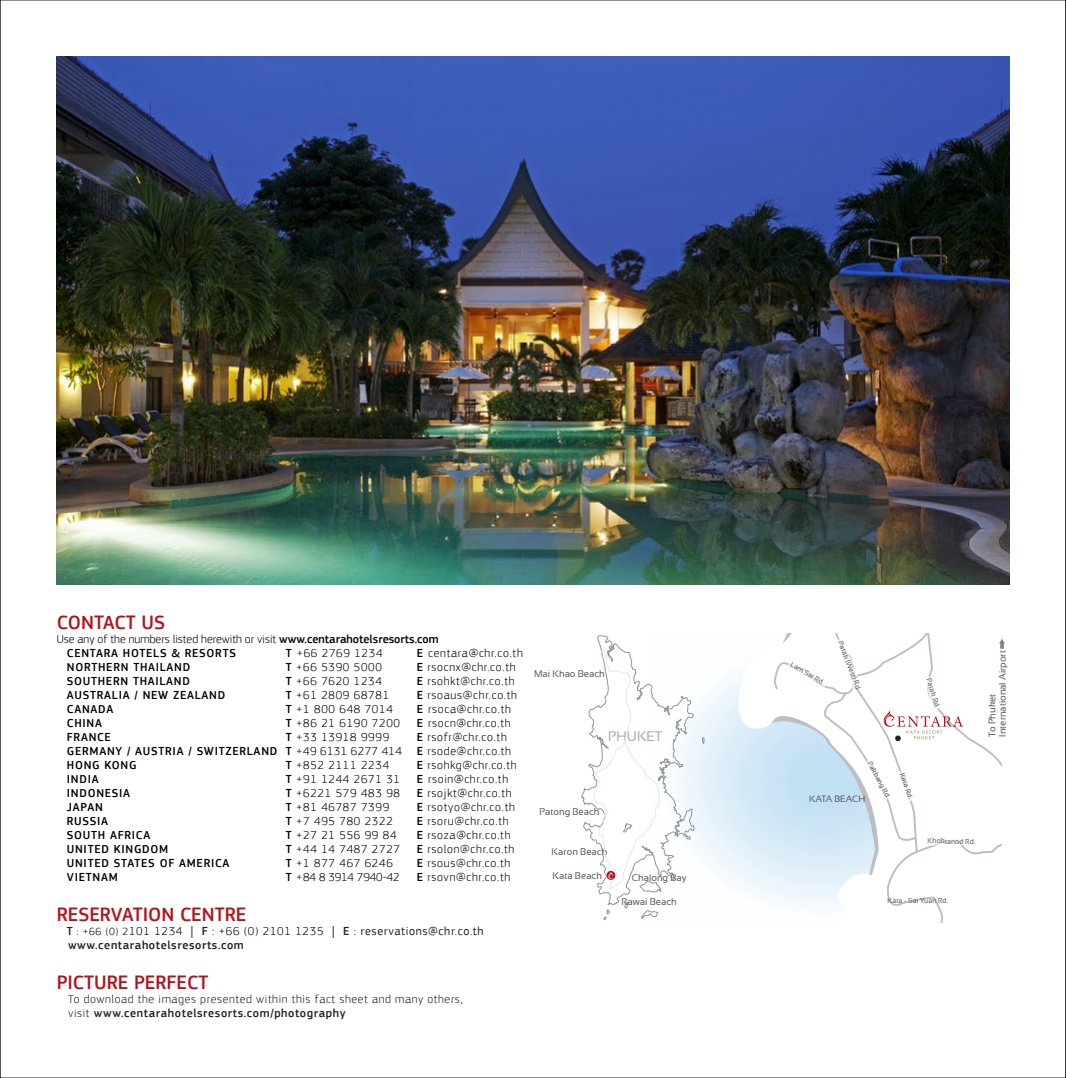
<style>
.page{position:relative;width:1066px;height:1078px;background:#fff}
.page>*{position:absolute;margin:0;border:0;box-sizing:border-box;transform-origin:0 0}
.t1{font:500 20px "PF Square Sans Pro";color:#b5121b}
.t2{font:13.8px "Sansation";color:#a7a9ac}
.t3{font:300 12px/14px "PF Square Sans Pro";letter-spacing:.06em;color:#000}
.t4{font:500 12px/14px "PF Square Sans Pro";letter-spacing:.06em;color:#000}
.t5{font:300 12px/14.4px "PF Square Sans Pro";letter-spacing:.05em;color:#231f20}
.t6{font:500 12px/14px "PF Square Sans Pro";letter-spacing:.05em;color:#231f20}
.t7{font:300 12px "PF Square Sans Pro";letter-spacing:-.005em;color:#000}
.t8{font:9.6px/10px "Sansation";color:#58595b}
.t9{font:9.2px "Sansation";color:#58595b}
.t10{font:7px "Sansation";color:#58595b}
.s1{font-weight:300}
.s2{font-weight:500}
.s3{font-weight:300;font-size:10.8px;color:#000}
.s4{font-weight:300;color:#000}
.s5{font-family:"Minion Pro";font-weight:400;color:#000}
.s6{font-weight:400}
</style>
<div class="page">
<svg style="left:695px;top:681px;width:36px;height:196px"></svg>
<svg style="left:731px;top:672px;width:42px;height:226px"></svg>
<svg style="left:701px;top:737px;width:3px;height:6px"></svg>
<svg style="left:581px;top:635px;width:114px;height:285px"></svg>
<svg style="left:773px;top:633px;width:232px;height:289px"></svg>
<img style="left:57px;top:57px;width:952px;height:527px">
<h1 class="t1" style="left:57px;top:610px;width:110px">CONTACT US</h1>
<p class="t4" style="left:67px;top:632px;width:373px;text-indent:-10px"><span class="s1">Use any of the numbers listed herewith or visit</span> www.centarahotelsresorts.com<br>CENTARA HOTELS &amp; RESORTS</p>
<p class="t3" style="left:286px;top:645px;width:98px"><span class="s2">T</span> +66 2769 1234</p>
<p class="t3" style="left:417px;top:645px;width:108px"><span class="s2">E</span> centara@chr.co.th</p>
<p class="t4" style="left:67px;top:660px;width:125px">NORTHERN THAILAND</p>
<p class="t3" style="left:286px;top:659px;width:98px"><span class="s2">T</span> +66 5390 5000</p>
<p class="t3" style="left:417px;top:659px;width:100px"><span class="s2">E</span> rsocnx@chr.co.th</p>
<p class="t4" style="left:67px;top:674px;width:125px">SOUTHERN THAILAND</p>
<p class="t3" style="left:286px;top:673px;width:98px"><span class="s2">T</span> +66 7620 1234</p>
<p class="t3" style="left:417px;top:673px;width:99px"><span class="s2">E</span> rsohkt@chr.co.th</p>
<p class="t4" style="left:67px;top:688px;width:160px">AUSTRALIA / NEW ZEALAND</p>
<p class="t3" style="left:286px;top:687px;width:105px"><span class="s2">T</span> +61 2809 68781</p>
<p class="t3" style="left:417px;top:687px;width:102px"><span class="s2">E</span> rsoaus@chr.co.th</p>
<p class="t4" style="left:67px;top:702px;width:48px">CANADA</p>
<p class="t3" style="left:286px;top:701px;width:109px"><span class="s2">T</span> +1 800 648 7014</p>
<p class="t3" style="left:417px;top:701px;width:96px"><span class="s2">E</span> rsoca@chr.co.th</p>
<p class="t4" style="left:67px;top:716px;width:37px">CHINA</p>
<p class="t3" style="left:286px;top:715px;width:116px"><span class="s2">T</span> +86 21 6190 7200</p>
<p class="t3" style="left:417px;top:715px;width:95px"><span class="s2">E</span> rsocn@chr.co.th</p>
<p class="t4" style="left:67px;top:730px;width:46px">FRANCE</p>
<p class="t3" style="left:286px;top:729px;width:105px"><span class="s2">T</span> +33 13918 9999</p>
<p class="t3" style="left:67px;top:729px;width:446px;text-indent:350px"><span class="s2">E</span> rsofr@chr.co.th<br><span class="s2">GERMANY / AUSTRIA / SWITZERLAND T</span> +49 6131 6277 414 <span class="s2">E</span> rsode@chr.co.th<br><span class="s2">HONG KONG</span></p>
<p class="t3" style="left:286px;top:757px;width:105px"><span class="s2">T</span> +852 2111 2234</p>
<p class="t3" style="left:417px;top:757px;width:101px"><span class="s2">E</span> rsohkg@chr.co.th</p>
<p class="t4" style="left:67px;top:772px;width:33px">INDIA</p>
<p class="t3" style="left:286px;top:771px;width:116px"><span class="s2">T</span> +91 1244 2671 31</p>
<p class="t3" style="left:417px;top:771px;width:93px"><span class="s2">E</span> rsoin@chr.co.th</p>
<p class="t4" style="left:67px;top:786px;width:65px">INDONESIA</p>
<p class="t3" style="left:286px;top:785px;width:116px"><span class="s2">T</span> +6221 579 483 98</p>
<p class="t3" style="left:417px;top:785px;width:96px"><span class="s2">E</span> rsojkt@chr.co.th</p>
<p class="t4" style="left:67px;top:800px;width:37px">JAPAN</p>
<p class="t3" style="left:286px;top:799px;width:105px"><span class="s2">T</span> +81 46787 7399</p>
<p class="t3" style="left:417px;top:799px;width:100px"><span class="s2">E</span> rsotyo@chr.co.th</p>
<p class="t4" style="left:67px;top:814px;width:43px">RUSSIA</p>
<p class="t3" style="left:286px;top:813px;width:109px"><span class="s2">T</span> +7 495 780 2322</p>
<p class="t3" style="left:417px;top:813px;width:93px"><span class="s2">E</span> rsoru@chr.co.th</p>
<p class="t4" style="left:67px;top:828px;width:85px">SOUTH AFRICA</p>
<p class="t3" style="left:286px;top:827px;width:112px"><span class="s2">T</span> +27 21 556 99 84</p>
<p class="t3" style="left:417px;top:827px;width:95px"><span class="s2">E</span> rsoza@chr.co.th</p>
<p class="t4" style="left:67px;top:842px;width:103px">UNITED KINGDOM</p>
<p class="t3" style="left:286px;top:841px;width:116px"><span class="s2">T</span> +44 14 7487 2727</p>
<p class="t3" style="left:417px;top:841px;width:99px"><span class="s2">E</span> rsolon@chr.co.th</p>
<p class="t4" style="left:67px;top:856px;width:164px">UNITED STATES OF AMERICA</p>
<p class="t3" style="left:286px;top:855px;width:109px"><span class="s2">T</span> +1 877 467 6246</p>
<p class="t3" style="left:417px;top:855px;width:95px"><span class="s2">E</span> rsous@chr.co.th</p>
<p class="t4" style="left:67px;top:870px;width:52px">VIETNAM</p>
<p class="t7" style="left:286px;top:869px;width:115px"><span class="s2">T</span> +84 8 3914 7940-42</p>
<p class="t3" style="left:417px;top:869px;width:95px"><span class="s2">E</span> rsovn@chr.co.th</p>
<h1 class="t1" style="left:57px;top:902px;width:191px">RESERVATION CENTRE</h1>
<p class="t6" style="left:67px;top:924px;width:418px">T <span class="s3">: +66 (0) 2</span><span class="s4">101 1234</span> <span class="s5">|</span> F <span class="s4">: +66 (0) 2101 1235</span> <span class="s5">|</span> E <span class="s6">: reservations@chr.co.th </span>www.centarahotelsresorts.com</p>
<h1 class="t1" style="left:57px;top:970px;width:153px">PICTURE PERFECT</h1>
<p class="t5" style="left:68px;top:991px;width:396px">To download the images presented within this fact sheet and many others, visit <span class="s2">www.centarahotelsresorts.com/photography</span></p>
<p class="t8" style="left:534px;top:668px;width:72px">Mai Khao Beach</p>
<p class="t2" style="left:608px;top:727px;width:55px">PHUKET</p>
<p class="t8" style="left:539px;top:807px;width:62px">Patong Beach</p>
<p class="t8" style="left:552px;top:846px;width:57px">Karon Beach</p>
<p class="t8" style="left:552px;top:870px;width:51px">Kata Beach</p>
<p class="t8" style="left:632px;top:872px;width:56px">Chalong Bay</p>
<p class="t8" style="left:621px;top:896px;width:57px">Rawai Beach</p>
<p class="t10" style="left:793px;top:660px;width:39px;rotate:30deg">Lam Sai Rd.</p>
<p class="t10" style="left:844px;top:640px;width:53px;rotate:69deg">Patak (West) Rd.</p>
<p class="t10" style="left:932px;top:677px;width:32px;rotate:72deg">Patak Rd.</p>
<p class="t10" style="left:873px;top:760px;width:42px;rotate:62deg">Pakbang Rd.</p>
<p class="t10" style="left:906px;top:771px;width:28px;rotate:71deg">Kata Rd.</p>
<p class="t9" style="left:809px;top:793px;width:58px">KATA BEACH</p>
<p class="t8" style="left:987px;top:736px;width:88px;rotate:-90deg">To Phuket<br>International Airport</p>
<p class="t10" style="left:928px;top:836px;width:49px;rotate:1deg">Khoktanod Rd.</p>
<p class="t10" style="left:887px;top:897px;width:62px;rotate:-1deg">Kata - Sai Yuan Rd.</p>
</div>
